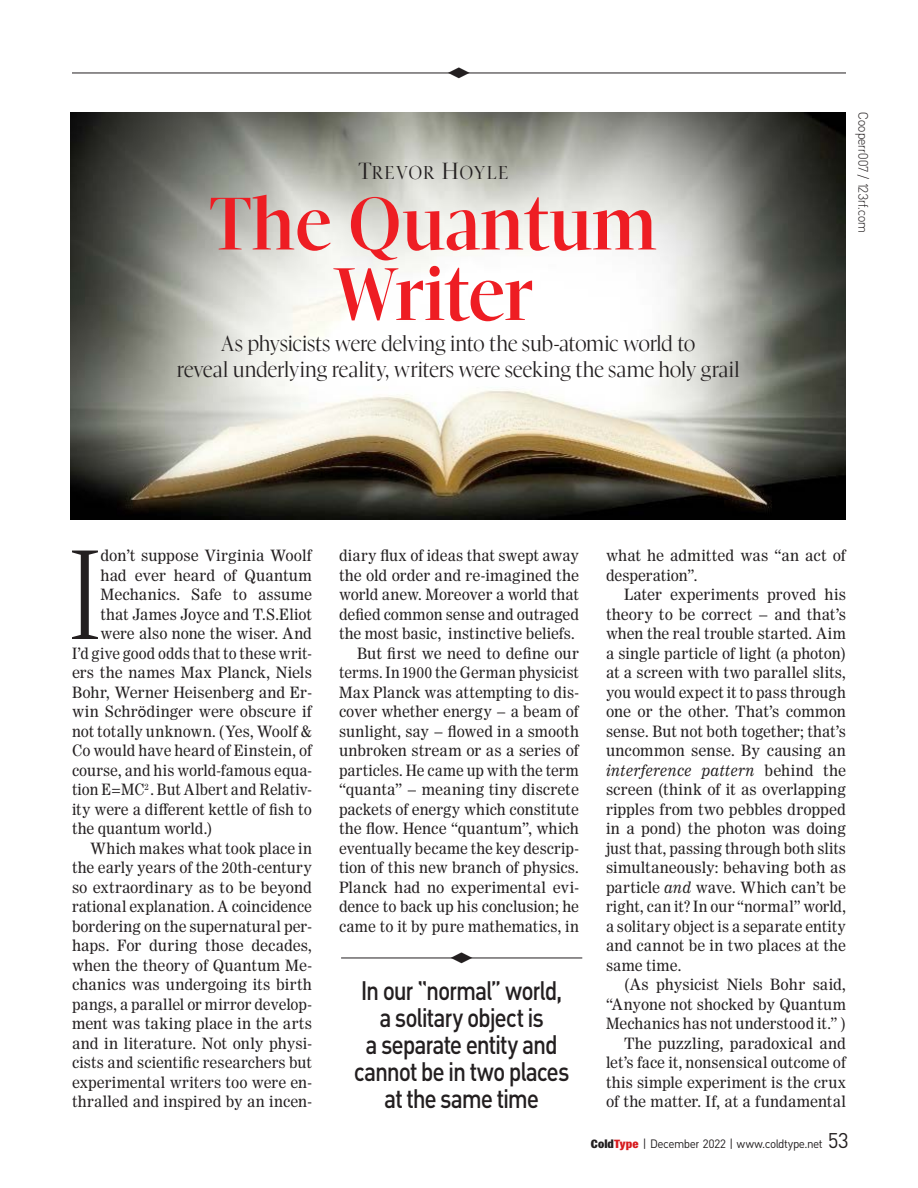
<style>
.page{position:relative;width:918px;height:1188px;background:#fff}
.page>*{position:absolute;margin:0;border:0;box-sizing:border-box;transform-origin:0 0}
.Text1_Drop{font:300 130.65px "Pratt Nova";color:#231f20;scale:.91 1}
.Headline2_Main{font:700 76.35px/70.5px "Pratt Nova Fine";letter-spacing:-.01em;color:#ee1d23;text-align:center;scale:.94 1}
.Pullquote{font:500 26.4px/27px "Nu Din";letter-spacing:.005em;color:#231f20;text-align:center;scale:.86 1}
.Headline3_Intro{font:22.5px/25.5px "Pratt Nova Fine";letter-spacing:-.015em;color:#231f20;text-align:center;scale:.95 1}
.Headline1_Byline{font:19.2px "Pratt Nova Fine Regular SC800";letter-spacing:.07em;color:#231f20}
.Text2_Text{font:15.45px/19.5px "Worldwide";color:#231f20;text-align:justify}
.Text1_Drop-2{font:15.45px "Worldwide";color:#231f20}
.Text1_Drop-3{font:15.45px "Worldwide";color:#231f20;scale:.95 1}
.Text1_Drop-4{font:15.45px "Worldwide";color:#231f20;scale:.96 1}
.Text4_Caption_Credit{font:300 13.5px "Nu Din";letter-spacing:.02em;color:#231f20}
.t1{font:12px "Nu Din";letter-spacing:.015em;color:#231f20}
.s1{font-size:24px}
.s2{font-family:"Arial Unicode MS"}
.s3{font-style:italic}
.s4{font-family:"Brown";font-weight:800}
.s5{font-family:"Brown";font-weight:800;color:#d71b1f}
.s6{font-size:21px}
</style>
<div class="page">
<hr style="left:72px;top:73px;width:774px;height:1px;background:#231f20">
<img style="left:71px;top:112px;width:775px;height:408px">
<hr style="left:341px;top:958px;width:241px;height:1px;background:#231f20">
<svg style="left:448px;top:72px;width:22px;height:2px"></svg>
<svg style="left:451px;top:957px;width:21px;height:2px"></svg>
<p class="Headline1_Byline" style="left:358px;top:162px;width:152px"><span class="s1">T</span>REVOR <span class="s1">H</span>OYLE</p>
<p class="Headline2_Main" style="left:208px;top:190px;width:480px">The Quantum<br>Writer</p>
<p class="Headline3_Intro" style="left:177px;top:332px;width:594px">As physicists were delving into the sub-atomic world to<br>reveal underlying reality, writers were seeking the same holy grail</p>
<p class="Text4_Caption_Credit" style="left:872px;top:112px;width:123px;rotate:90deg">Cooperr007 / 123rf.com</p>
<p class="Text1_Drop" style="left:69px;top:526px;width:36px">I</p>
<p class="Text1_Drop-2" style="left:101px;top:546px;width:213px">don’t suppose Virginia Woolf</p>
<p class="Text1_Drop-2" style="left:101px;top:566px;width:213px">had ever heard of Quantum</p>
<p class="Text1_Drop-2" style="left:101px;top:585px;width:213px">Mechanics. Safe to assume</p>
<p class="Text1_Drop-2" style="left:101px;top:605px;width:213px">that James Joyce and T.S.Eliot</p>
<p class="Text1_Drop-2" style="left:101px;top:624px;width:213px">were also none the wiser. And</p>
<p class="Text1_Drop-3" style="left:72px;top:644px;width:254px">I’d give good odds that to these writ-</p>
<p class="Text1_Drop-2" style="left:72px;top:663px;width:241px">ers the names Max Planck, Niels</p>
<p class="Text1_Drop-2" style="left:72px;top:683px;width:242px">Bohr, Werner Heisenberg and Er-</p>
<p class="Text1_Drop-2" style="left:72px;top:702px;width:242px">win Schr<span class="s2">ö</span>dinger were obscure if</p>
<p class="Text1_Drop-2" style="left:72px;top:722px;width:241px">not totally unknown. (Yes, Woolf &amp;</p>
<p class="Text1_Drop-2" style="left:72px;top:741px;width:241px">Co would have heard of Einstein, of</p>
<p class="Text1_Drop-2" style="left:72px;top:761px;width:242px">course, and his world-famous equa-</p>
<p class="Text1_Drop-4" style="left:72px;top:780px;width:252px">tion E=MC<sup>2</sup> . But Albert and Relativ-</p>
<p class="Text1_Drop-2" style="left:72px;top:800px;width:242px">ity were a different kettle of fish to</p>
<p class="Text1_Drop-2" style="left:72px;top:819px;width:142px">the quantum world.)</p>
<p class="Text2_Text" style="left:72px;top:838px;width:242px;text-indent:18px">Which makes what took place in the early years of the 20th-century so extraordinary as to be beyond rational explanation. A coincidence bordering on the supernatural per&shy;haps. For during those decades, when the theory of Quantum Me&shy;chanics was undergoing its birth pangs, a parallel or mirror develop&shy;ment was taking place in the arts and in literature. Not only physi&shy;cists and scientific researchers but experimental writers too were en&shy;thralled and inspired by an incen-</p>
<p class="Text2_Text" style="left:339px;top:546px;width:242px">diary flux of ideas that swept away the old order and re-imagined the world anew. Moreover a world that defied common sense and outraged the most basic, instinctive beliefs.</p>
<p class="Text2_Text" style="left:339px;top:643px;width:242px;text-indent:18px">But first we need to define our terms. In 1900 the German physicist Max Planck was attempting to dis&shy;cover whether energy – a beam of sunlight, say – flowed in a smooth unbroken stream or as a series of particles. He came up with the term “quanta” – meaning tiny discrete packets of energy which constitute the flow. Hence “quantum”, which eventually became the key descrip&shy;tion of this new branch of physics.<br>Planck had no experimental evi&shy;dence to back up his conclusion; he came to it by pure mathematics, in</p>
<p class="Pullquote" style="left:355px;top:976px;width:251px">In our “normal” world, a solitary object is<br>a separate entity and cannot be in two places at the same time</p>
<p class="Text2_Text" style="left:606px;top:546px;width:241px">what he admitted was “an act of desperation”.</p>
<p class="Text2_Text" style="left:606px;top:585px;width:242px;text-indent:18px">Later experiments proved his theory to be correct – and that’s when the real trouble started. Aim a single particle of light (a photon) at a screen with two parallel slits, you would expect it to pass through one or the other. That’s common sense. But not both together; that’s uncommon sense. By causing an <span class="s3">interference pattern</span> behind the screen (think of it as overlapping ripples from two pebbles dropped in a pond) the photon was doing just that, passing through both slits simultaneously: behaving both as particle <span class="s3">and</span> wave. Which can’t be right, can it? In our “normal” world, a solitary object is a separate entity and cannot be in two places at the same time.</p>
<p class="Text2_Text" style="left:606px;top:975px;width:241px;text-indent:18px">(As physicist Niels Bohr said, “Anyone not shocked by Quantum Mechanics has not understood it.” )</p>
<p class="Text2_Text" style="left:606px;top:1033px;width:242px;text-indent:18px">The puzzling, paradoxical and let’s face it, nonsensical outcome of this simple experiment is the crux of the matter. If, at a fundamental</p>
<p class="t1" style="left:591px;top:1136px;width:259px"><span class="s4">Cold</span><span class="s5">Type</span> | December 2022 | www.coldtype.net <span class="s6">53</span></p>
</div>
